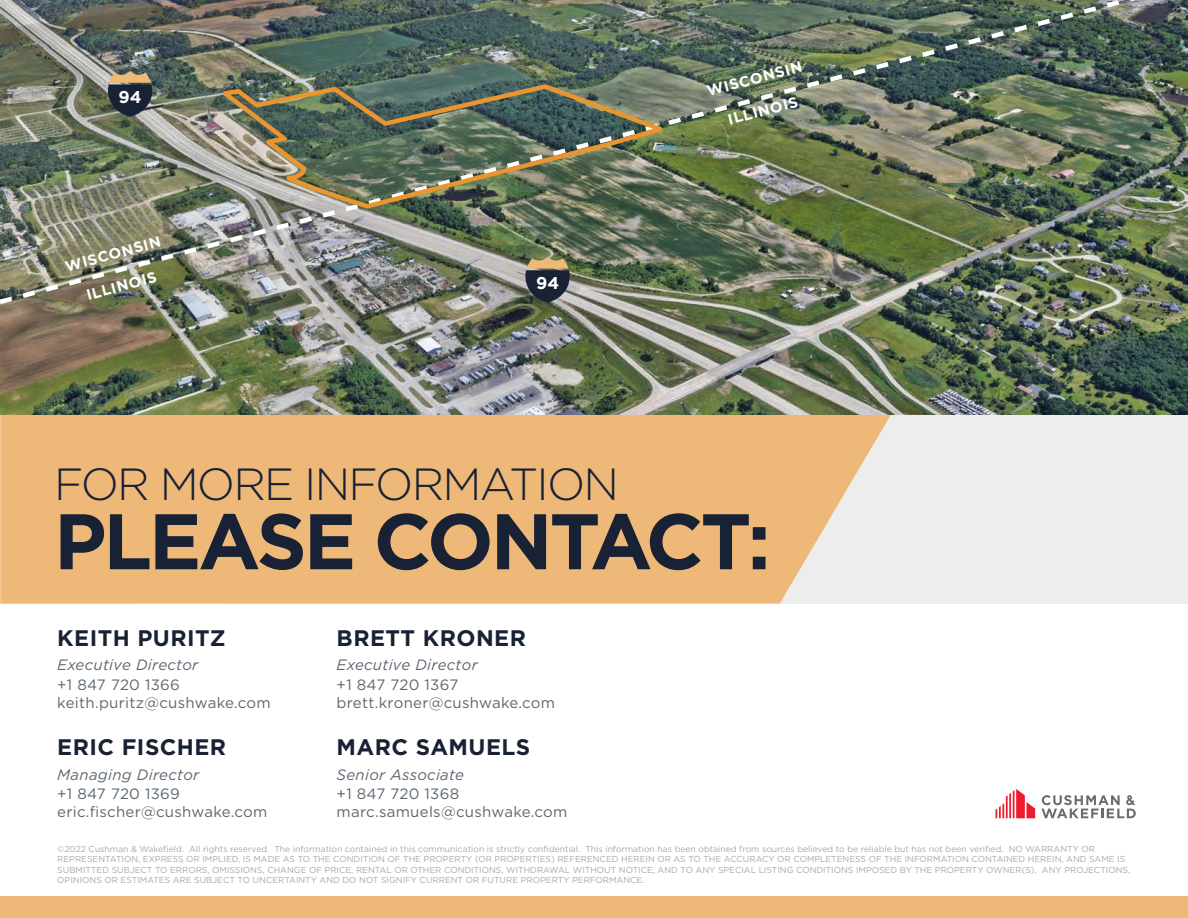
<style>
.page{position:relative;width:1188px;height:918px;background:#fff}
.page>*{position:absolute;margin:0;border:0;box-sizing:border-box;transform-origin:0 0}
.t1{font:700 78.6px "Gotham";letter-spacing:-.04em;color:#192234}
.t2{font:300 45px "Gotham";letter-spacing:-.04em;color:#192234}
.t3{font:700 22.5px "Gotham";letter-spacing:.02em;color:#192234}
.t4{font:700 17.1px "Gotham";color:#fff}
.t5{font:15px "Gotham";letter-spacing:.02em;color:#5c6771}
.t6{font:italic 15px/19.5px "Gotham";letter-spacing:.02em;color:#5c6771}
.t7{font:700 15px "Gotham";color:#fff}
.t8{font:8.7px/10.4px "Gotham";color:#a9a8aa}
.s1{font-style:normal}
</style>
<div class="page">
<div style="left:223px;top:415px;width:965px;height:189px;background:#ededed"></div>
<svg style="left:0;top:415px;width:891px;height:189px;background:#edbb80"></svg>
<svg style="left:996px;top:789px;width:39px;height:29px"></svg>
<svg style="left:1041px;top:795px;width:95px;height:23px"></svg>
<img style="left:0;top:307px;width:1188px;height:108px">
<img style="left:0;top:0;width:1188px;height:307px">
<div style="left:0;top:897px;width:1188px;height:21px;background:#eeb879"></div>
<img style="left:214px;top:82px;width:461px;height:129px">
<svg style="left:108px;top:71px;width:44px;height:46px;background:#575553"></svg>
<svg style="left:525px;top:257px;width:45px;height:46px;background:#585650"></svg>
<p class="t4" style="left:119px;top:86px;width:25px">94</p>
<p class="t7" style="left:63px;top:257px;width:100px;rotate:-15deg">WISCONSIN</p>
<p class="t7" style="left:84px;top:285px;width:74px;rotate:-15deg">ILLINOIS</p>
<p class="t4" style="left:536px;top:272px;width:25px">94</p>
<p class="t7" style="left:705px;top:82px;width:100px;rotate:-15deg">WISCONSIN</p>
<p class="t7" style="left:726px;top:110px;width:74px;rotate:-15deg">ILLINOIS</p>
<p class="t2" style="left:54px;top:456px;width:567px">FOR MORE INFORMATION</p>
<p class="t1" style="left:54px;top:489px;width:718px">PLEASE CONTACT:</p>
<p class="t3" style="left:337px;top:623px;width:191px">BRETT KRONER</p>
<p class="t6" style="left:337px;top:655px;width:143px">Executive Director</p>
<p class="t5" style="left:337px;top:675px;width:123px">+1 847 720 1367</p>
<p class="t5" style="left:337px;top:693px;width:220px">brett.kroner@cushwake.com</p>
<p class="t3" style="left:337px;top:732px;width:195px">MARC SAMUELS</p>
<p class="t6" style="left:337px;top:764px;width:129px">Senior Associate</p>
<p class="t5" style="left:337px;top:784px;width:124px">+1 847 720 1368</p>
<p class="t5" style="left:337px;top:802px;width:232px">marc.samuels@cushwake.com</p>
<p class="t8" style="left:57px;top:843px;width:1074px">©2022 Cushman &amp; Wakefield. All rights reserved. The information contained in this communication is strictly confidential. This information has been obtained from sources believed to be reliable but has not been verified. NO WARRANTY OR REPRESENTATION, EXPRESS OR IMPLIED, IS MADE AS TO THE CONDITION OF THE PROPERTY (OR PROPERTIES) REFERENCED HEREIN OR AS TO THE ACCURACY OR COMPLETENESS OF THE INFORMATION CONTAINED HEREIN, AND SAME IS SUBMITTED SUBJECT TO ERRORS, OMISSIONS, CHANGE OF PRICE, RENTAL OR OTHER CONDITIONS, WITHDRAWAL WITHOUT NOTICE, AND TO ANY SPECIAL LISTING CONDITIONS IMPOSED BY THE PROPERTY OWNER(S). ANY PROJECTIONS, OPINIONS OR ESTIMATES ARE SUBJECT TO UNCERTAINTY AND DO NOT SIGNIFY CURRENT OR FUTURE PROPERTY PERFORMANCE.</p>
<p class="t3" style="left:57px;top:623px;width:170px">KEITH PURITZ</p>
<p class="t6" style="left:57px;top:655px;width:143px">Executive Director <span class="s1">+1 847 720 1366</span></p>
<p class="t5" style="left:57px;top:693px;width:215px">keith.puritz@cushwake.com</p>
<p class="t3" style="left:57px;top:732px;width:170px">ERIC FISCHER</p>
<p class="t6" style="left:57px;top:764px;width:143px">Managing Director</p>
<p class="t5" style="left:57px;top:784px;width:124px">+1 847 720 1369</p>
<p class="t5" style="left:57px;top:802px;width:212px">eric.fischer@cushwake.com</p>
</div>
